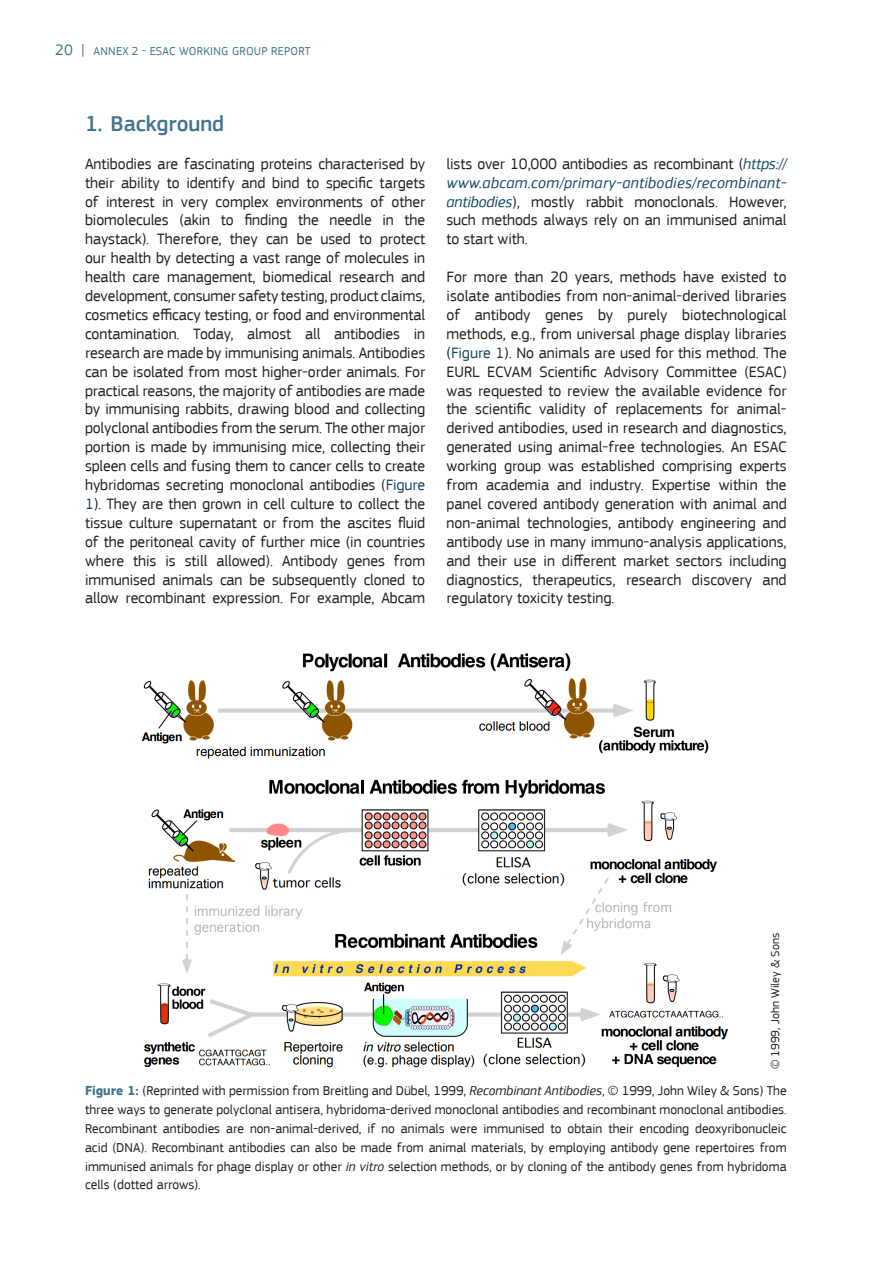
<style>
.page{position:relative;width:893px;height:1263px;background:#fff}
.page>*{position:absolute;margin:0;border:0;box-sizing:border-box;transform-origin:0 0}
.t1{font:500 22.5px "EC Square Sans Pro";color:#41748f}
.Body_copy{font:15.75px/18.9px "EC Square Sans Pro";letter-spacing:-.005em;color:#231f20;text-align:justify}
.t2{font:13.5px/18.9px "EC Square Sans Pro";color:#231f20;text-align:justify}
.t3{font:12px "EC Square Sans Pro";letter-spacing:.02em;color:#41748f}
.Body_copy-2{font:12px "EC Square Sans Pro";color:#231f20}
.s1{font-size:15.75px}
.s2{color:#154863}
.s3{font-style:italic;color:#154863}
.s4{font-weight:700;color:#41748f}
.s5{font-style:italic}
</style>
<div class="page">
<img style="left:141px;top:653px;width:588px;height:415px">
<p class="t3" style="left:55px;top:44px;width:53px"><span class="s1">20 |</span> Anne</p>
<p class="t3" style="left:122px;top:44px;width:190px">x 2 - ESAC WORKING GROUP REPORT</p>
<p class="t1" style="left:85px;top:110px;width:141px">1. Background</p>
<p class="Body_copy" style="left:85px;top:154px;width:342px">Antibodies are fascinating proteins characterised by their ability to identify and bind to specific targets of interest in very complex environments of other biomolecules (akin to finding the needle in the haystack). Therefore, they can be used to protect our health by detecting a vast range of molecules in health care management, biomedical research and development, consumer safety testing, product claims, cosmetics efficacy testing, or food and environmental contamination. Today, almost all antibodies in research are made by immunising animals. Antibodies can be isolated from most higher-order animals. For practical reasons, the majority of antibodies are made by immunising rabbits, drawing blood and collecting polyclonal antibodies from the serum. The other major portion is made by immunising mice, collecting their spleen cells and fusing them to cancer cells to create hybridomas secreting monoclonal antibodies (<span class="s2">Figure 1</span>). They are then grown in cell culture to collect the tissue culture supernatant or from the ascites fluid of the peritoneal cavity of further mice (in countries where this is still allowed). Antibody genes from immunised animals can be subsequently cloned to allow recombinant expression. For example, Abcam</p>
<p class="Body_copy" style="left:446px;top:154px;width:342px">lists over 10,000 antibodies as recombinant (<span class="s3">https:// www.abcam.com/primary-antibodies/recombinant&shy;antibodies</span>), mostly rabbit monoclonals. However, such methods always rely on an immunised animal to start with.</p>
<p class="Body_copy" style="left:446px;top:268px;width:342px">For more than 20 years, methods have existed to isolate antibodies from non-animal-derived libraries of antibody genes by purely biotechnological methods, e.g., from universal phage display libraries (<span class="s2">Figure 1</span>). No animals are used for this method. The EURL ECVAM Scientific Advisory Committee (ESAC) was requested to review the available evidence for the scientific validity of replacements for animal&shy;derived antibodies, used in research and diagnostics, generated using animal-free technologies. An ESAC working group was established comprising experts from academia and industry. Expertise within the panel covered antibody generation with animal and non-animal technologies, antibody engineering and antibody use in many immuno-analysis applications, and their use in different market sectors including diagnostics, therapeutics, research discovery and regulatory toxicity testing.</p>
<p class="Body_copy-2" style="left:768px;top:1069px;width:138px;rotate:-90deg">© 1999, John Wiley &amp; Sons</p>
<p class="t2" style="left:85px;top:1081px;width:703px"><span class="s4">Figure 1:</span> (Reprinted with permission from Breitling and Dübel, 1999, <span class="s5">Recombinant Antibodies</span>, © 1999, John Wiley &amp; Sons) The three ways to generate polyclonal antisera, hybridoma-derived monoclonal antibodies and recombinant monoclonal antibodies.<br>Recombinant antibodies are non-animal-derived, if no animals were immunised to obtain their encoding deoxyribonucleic acid (DNA). Recombinant antibodies can also be made from animal materials, by employing antibody gene repertoires from immunised animals for phage display or other <span class="s5">in vitro</span> selection methods, or by cloning of the antibody genes from hybridoma cells (dotted arrows).</p>
</div>
